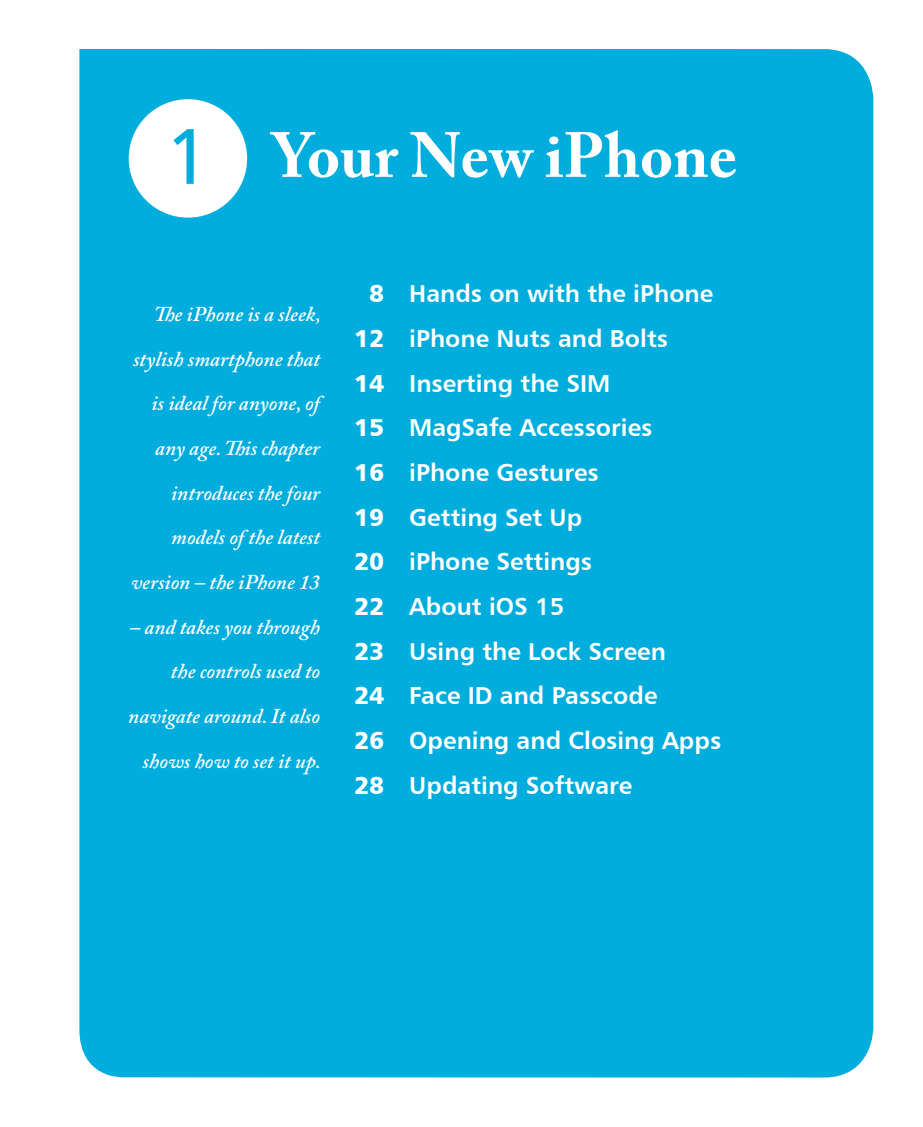
<style>
.page{position:relative;width:923px;height:1127px;background:#fff}
.page>*{position:absolute;margin:0;border:0;box-sizing:border-box;transform-origin:0 0}
.t1{font:700 63px "Adobe Caslon Pro";color:#fff}
.t2{font:24.5px/44.6px "Humanist 777 BT Bold B";color:#fff}
.t3{font:24.5px/44.6px "Humanist 777 BT Black B";color:#fff;text-align:justify}
.t4{font:italic 600 21px/44.6px "Adobe Caslon Pro";color:#fff;text-align:right}
.s1{font-family:"Humanist 777 BT Roman B";font-weight:400;font-size:78.75px;color:#00addc}
</style>
<div class="page">
<div style="left:79px;top:49px;width:794px;height:1029px;background:#00addc"></div>
<div style="left:129px;top:99px;width:118px;height:118px;background:#fff;border-radius:50%"></div>
<h1 class="t1" style="left:165px;top:118px;width:573px"><span class="s1">1</span> Your New iPhone</h1>
<p class="t4" style="left:131px;top:291px;width:191px">The iPhone is a sleek, stylish smartphone that is ideal for anyone, of any age. This chapter introduces the four models of the latest version – the iPhone 13</p>
<p class="t4" style="left:128px;top:603px;width:194px">– and takes you through the controls used to navigate around. It also shows how to set it up.</p>
<p class="t3" style="left:354px;top:270px;width:32px;text-indent:15px">8<br>12<br>14<br>15<br>16<br>19<br>20<br>22<br>23<br>24<br>26<br>28</p>
<p class="t2" style="left:409px;top:270px;width:313px">Hands on with the iPhone iPhone Nuts and Bolts<br>Inserting the SIM<br>MagSafe Accessories iPhone Gestures<br>Getting Set Up<br>iPhone Settings<br>About iOS 15<br>Using the Lock Screen<br>Face ID and Passcode<br>Opening and Closing Apps<br>Updating Software</p>
</div>
